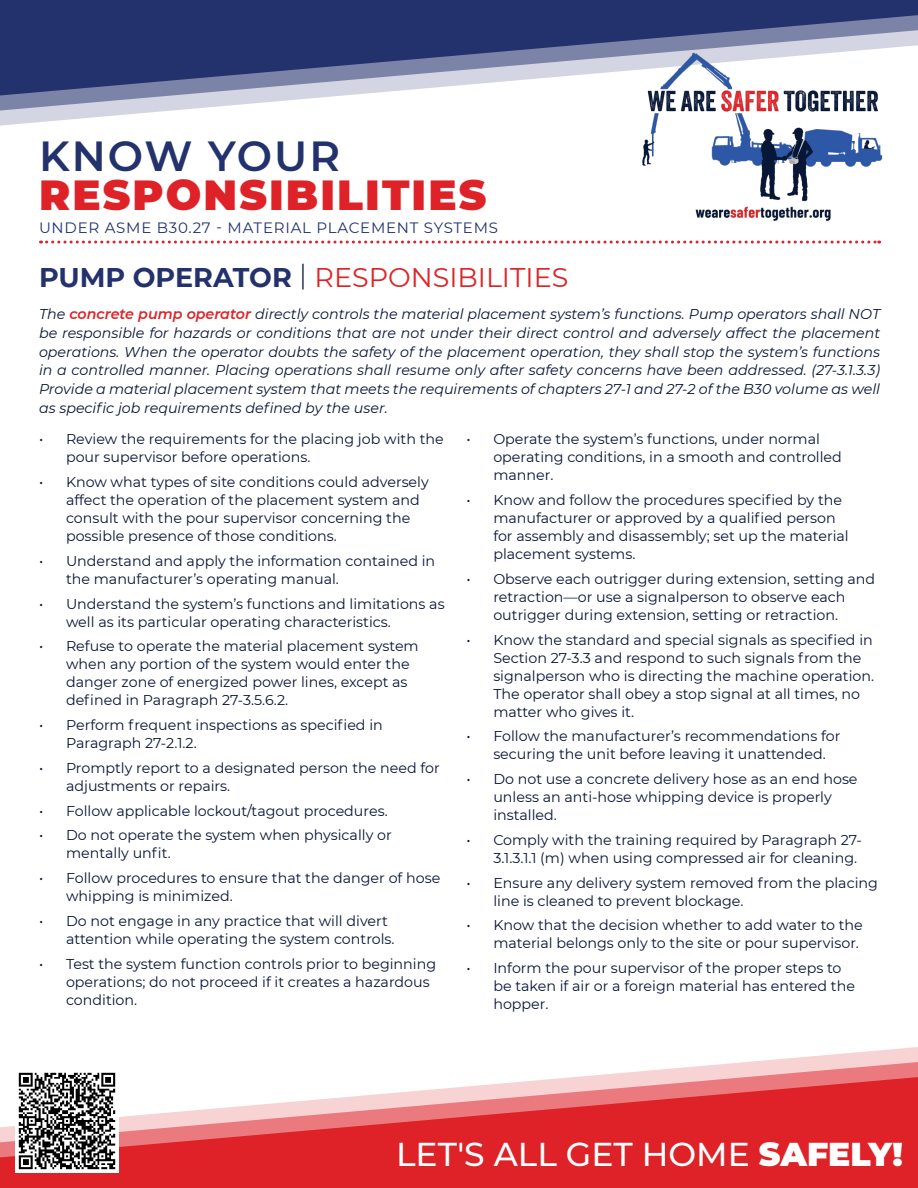
<style>
.page{position:relative;width:918px;height:1188px;background:#fff}
.page>*{position:absolute;margin:0;border:0;box-sizing:border-box;transform-origin:0 0}
.t1{font:900 42px "Montserrat";letter-spacing:.05em;color:#de2227}
.t2{font:600 42px "Montserrat";letter-spacing:.05em;color:#23326c}
.t3{font:500 33px "Montserrat";color:#fff}
.t4{font:27px "Montserrat";color:#dd2427}
.t5{font:15px "Montserrat";letter-spacing:.05em;color:#23326c}
.t6{font:14.25px/18px "Montserrat";color:#091536}
.P2_-_Italic_Blue_9_5pt{font:italic 14.25px/18.8px "Montserrat";color:#091536;text-align:justify}
.s1{font-weight:700;color:#23326c}
.s2{font-weight:300;color:#091536}
.s3{font-weight:600;color:#de2227}
.s4{font-weight:900}
</style>
<div class="page">
<svg style="left:0;top:1047px;width:918px;height:141px;fill:#de2227"></svg>
<svg style="left:0;top:0;width:918px;height:126px;fill:#23326c"></svg>
<svg style="left:41px;top:241px;width:839px;height:3px"></svg>
<img style="left:15px;top:1070px;width:103px;height:103px">
<img style="left:608px;top:47px;width:310px;height:174px">
<h1 class="t2" style="left:39px;top:127px;width:303px">KNOW YOUR</h1>
<h1 class="t1" style="left:39px;top:164px;width:449px">RESPONSIBILITIES</h1>
<p class="t5" style="left:39px;top:218px;width:461px">UNDER ASME B30.27 - MATERIAL PLACEMENT SYSTEMS</p>
<h3 class="t4" style="left:39px;top:259px;width:531px"><span class="s1">PUMP OPERATOR</span> <span class="s2">|</span> RESPONSIBILITIES</h3>
<p class="P2_-_Italic_Blue_9_5pt" style="left:39px;top:304px;width:843px">The <span class="s3">concrete pump operator</span> directly controls the material placement system’s functions. Pump operators shall NOT be responsible for hazards or conditions that are not under their direct control and adversely affect the placement operations. When the operator doubts the safety of the placement operation, they shall stop the system’s functions in a controlled manner. Placing operations shall resume only after safety concerns have been addressed. (27-3.1.3.3)<br>Provide a material placement system that meets the requirements of chapters 27-1 and 27-2 of the B30 volume as well as specific job requirements defined by the user.</p>
<p class="t6" style="left:66px;top:430px;width:379px;text-indent:-27px">• Review the requirements for the placing job with the pour supervisor before operations.</p>
<p class="t6" style="left:66px;top:473px;width:364px;text-indent:-27px">• Know what types of site conditions could adversely affect the operation of the placement system and consult with the pour supervisor concerning the possible presence of those conditions.</p>
<p class="t6" style="left:66px;top:551px;width:371px;text-indent:-27px">• Understand and apply the information contained in the manufacturer’s operating manual.</p>
<p class="t6" style="left:66px;top:594px;width:380px;text-indent:-27px">• Understand the system’s functions and limitations as well as its particular operating characteristics.</p>
<p class="t6" style="left:66px;top:637px;width:354px;text-indent:-27px">• Refuse to operate the material placement system when any portion of the system would enter the danger zone of energized power lines, except as defined in Paragraph 27-3.5.6.2.</p>
<p class="t6" style="left:66px;top:716px;width:318px;text-indent:-27px">• Perform frequent inspections as specified in<br>Paragraph 27-2.1.2.</p>
<p class="t6" style="left:66px;top:758px;width:375px;text-indent:-27px">• Promptly report to a designated person the need for adjustments or repairs.</p>
<p class="t6" style="left:39px;top:801px;width:350px">• Follow applicable lockout/tagout procedures.</p>
<p class="t6" style="left:66px;top:826px;width:327px;text-indent:-27px">• Do not operate the system when physically or mentally unfit.</p>
<p class="t6" style="left:66px;top:869px;width:376px;text-indent:-27px">• Follow procedures to ensure that the danger of hose whipping is minimized.</p>
<p class="t6" style="left:66px;top:911px;width:330px;text-indent:-27px">• Do not engage in any practice that will divert attention while operating the system controls.</p>
<p class="t6" style="left:66px;top:954px;width:372px;text-indent:-27px">• Test the system function controls prior to beginning operations; do not proceed if it creates a hazardous condition.</p>
<p class="t6" style="left:493px;top:430px;width:350px;text-indent:-27px">• Operate the system’s functions, under normal operating conditions, in a smooth and controlled manner.</p>
<p class="t6" style="left:493px;top:491px;width:357px;text-indent:-27px">• Know and follow the procedures specified by the manufacturer or approved by a qualified person for assembly and disassembly; set up the material placement systems.</p>
<p class="t6" style="left:493px;top:569px;width:383px;text-indent:-27px">• Observe each outrigger during extension, setting and retraction—or use a signalperson to observe each outrigger during extension, setting or retraction.</p>
<p class="t6" style="left:493px;top:630px;width:382px;text-indent:-27px">• Know the standard and special signals as specified in Section 27-3.3 and respond to such signals from the signalperson who is directing the machine operation.<br>The operator shall obey a stop signal at all times, no matter who gives it.</p>
<p class="t6" style="left:493px;top:727px;width:349px;text-indent:-27px">• Follow the manufacturer’s recommendations for securing the unit before leaving it unattended.</p>
<p class="t6" style="left:493px;top:770px;width:366px;text-indent:-27px">• Do not use a concrete delivery hose as an end hose unless an anti-hose whipping device is properly installed.</p>
<p class="t6" style="left:493px;top:830px;width:370px;text-indent:-27px">• Comply with the training required by Paragraph 27-<br>3.1.3.1.1 (m) when using compressed air for cleaning.</p>
<p class="t6" style="left:493px;top:873px;width:386px;text-indent:-27px">• Ensure any delivery system removed from the placing line is cleaned to prevent blockage.</p>
<p class="t6" style="left:466px;top:916px;width:398px;text-align:right">• Know that the decision whether to add water to the material belongs only to the site or pour supervisor.</p>
<p class="t6" style="left:493px;top:959px;width:363px;text-indent:-27px">• Inform the pour supervisor of the proper steps to be taken if air or a foreign material has entered the hopper.</p>
<h2 class="t3" style="left:396px;top:1131px;width:508px">LET'S ALL GET HOME <span class="s4">SAFELY!</span></h2>
</div>
